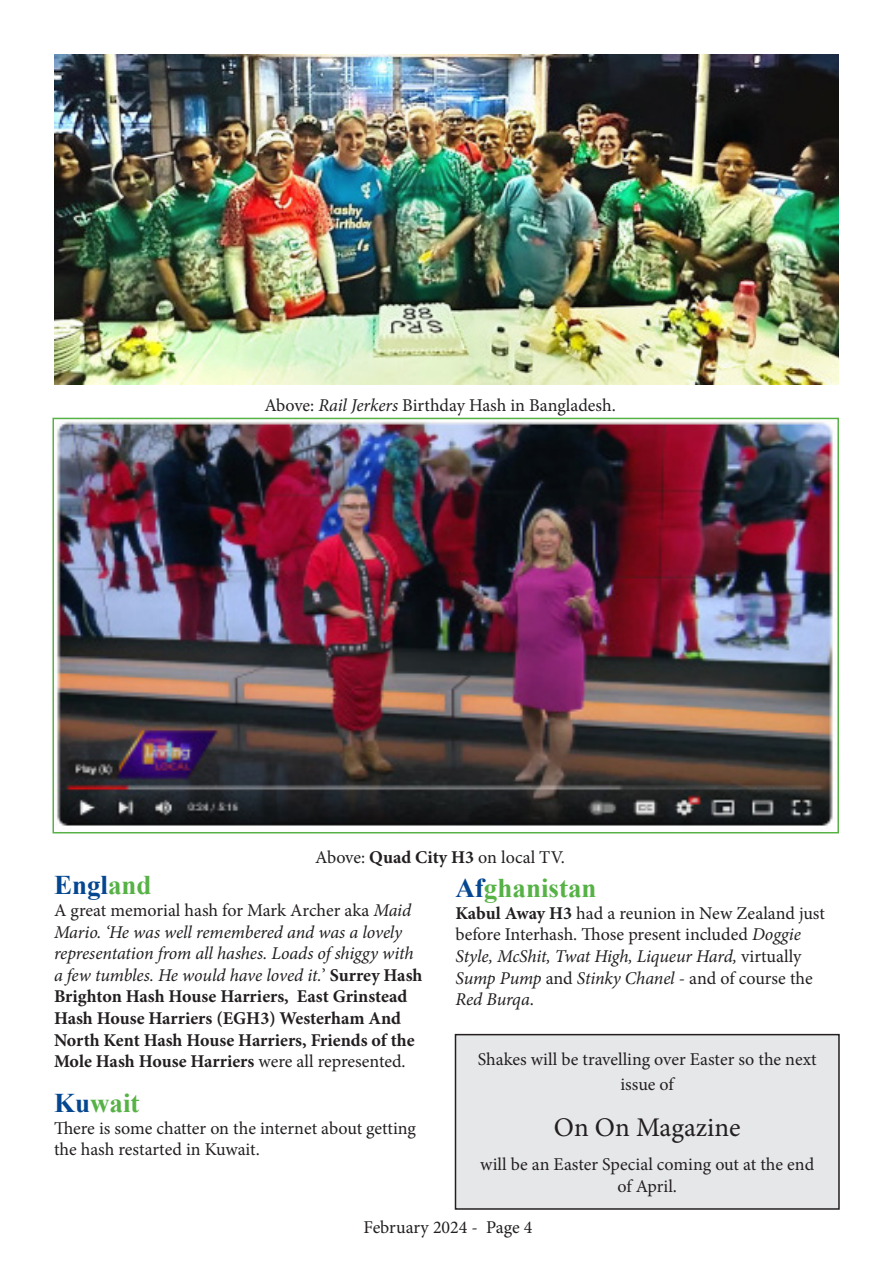
<style>
.page{position:relative;width:893px;height:1263px;background:#fff}
.page>*{position:absolute;margin:0;border:0;box-sizing:border-box;transform-origin:0 0}
.t1{font:700 27px "Times New Roman";color:#57b246}
.t2{font:27px "Minion Pro";color:#231f20}
.t3{font:700 27px "Times New Roman";color:#044690}
.t4{font:18px/21.6px "Minion Pro";letter-spacing:-.005em;color:#231f20}
.t5{font:700 18px/21.6px "Minion Pro";color:#231f20}
.s1{font-style:italic}
.s2{font-weight:700}
.s3{color:#57b246}
.s4{font-weight:400}
.s5{font-weight:400;font-style:italic}
.s6{color:#044690}
</style>
<div class="page">
<img style="left:54px;top:54px;width:785px;height:330px">
<img style="left:56px;top:421px;width:780px;height:405px">
<div style="left:52px;top:418px;width:787px;height:415px;border:2px solid #57b246"></div>
<div style="left:455px;top:1035px;width:384px;height:174px;background:#e6e7e9"></div>
<div style="left:455px;top:1034px;width:385px;height:176px;border:2px solid #231f20"></div>
<p class="t4" style="left:264px;top:394px;width:353px">Above: <span class="s1">Rail Jerkers</span> Birthday Hash in Bangladesh.</p>
<p class="t4" style="left:315px;top:847px;width:251px">Above: <span class="s2">Quad City H3</span> on local TV.</p>
<p class="t3" style="left:54px;top:866px;width:99px">Engl<span class="s3">and</span></p>
<p class="t5" style="left:54px;top:899px;width:370px"><span class="s4">A great memorial hash for Mark Archer aka</span> <span class="s5">Maid Mario. ‘He was well remembered and was a lovely representation from all hashes. Loads of shiggy with a few tumbles. He would have loved it.</span><span class="s4">’</span> Surrey Hash Brighton Hash House Harriers, East Grinstead Hash House Harriers (EGH3) Westerham And North Kent Hash House Harriers, Friends of the Mole Hash House Harriers <span class="s4">were all represented.</span></p>
<p class="t1" style="left:54px;top:1084px;width:87px"><span class="s6">Ku</span>wait</p>
<p class="t4" style="left:54px;top:1117px;width:363px">There is some chatter on the internet about getting the hash restarted in Kuwait.</p>
<p class="t1" style="left:455px;top:869px;width:143px"><span class="s6">Af</span>ghanistan</p>
<p class="t4" style="left:455px;top:902px;width:371px"><span class="s2">Kabul Away H3</span> had a reunion in New Zealand just before Interhash. Those present included <span class="s1">Doggie Style, McShit, Twat High, Liqueur Hard,</span> virtually <span class="s1">Sump Pump</span> and <span class="s1">Stinky Chanel</span> - and of course the <span class="s1">Red Burqa</span>.</p>
<p class="t4" style="left:478px;top:1047px;width:340px;line-height:25.2px;text-align:center">Shakes will be travelling over Easter so the next issue of</p>
<p class="t2" style="left:554px;top:1109px;width:188px">On On Magazine</p>
<p class="t4" style="left:480px;top:1153px;width:335px;text-align:center">will be an Easter Special coming out at the end of April.</p>
<p class="t4" style="left:363px;top:1216px;width:170px">February 2024 - Page 4</p>
</div>
